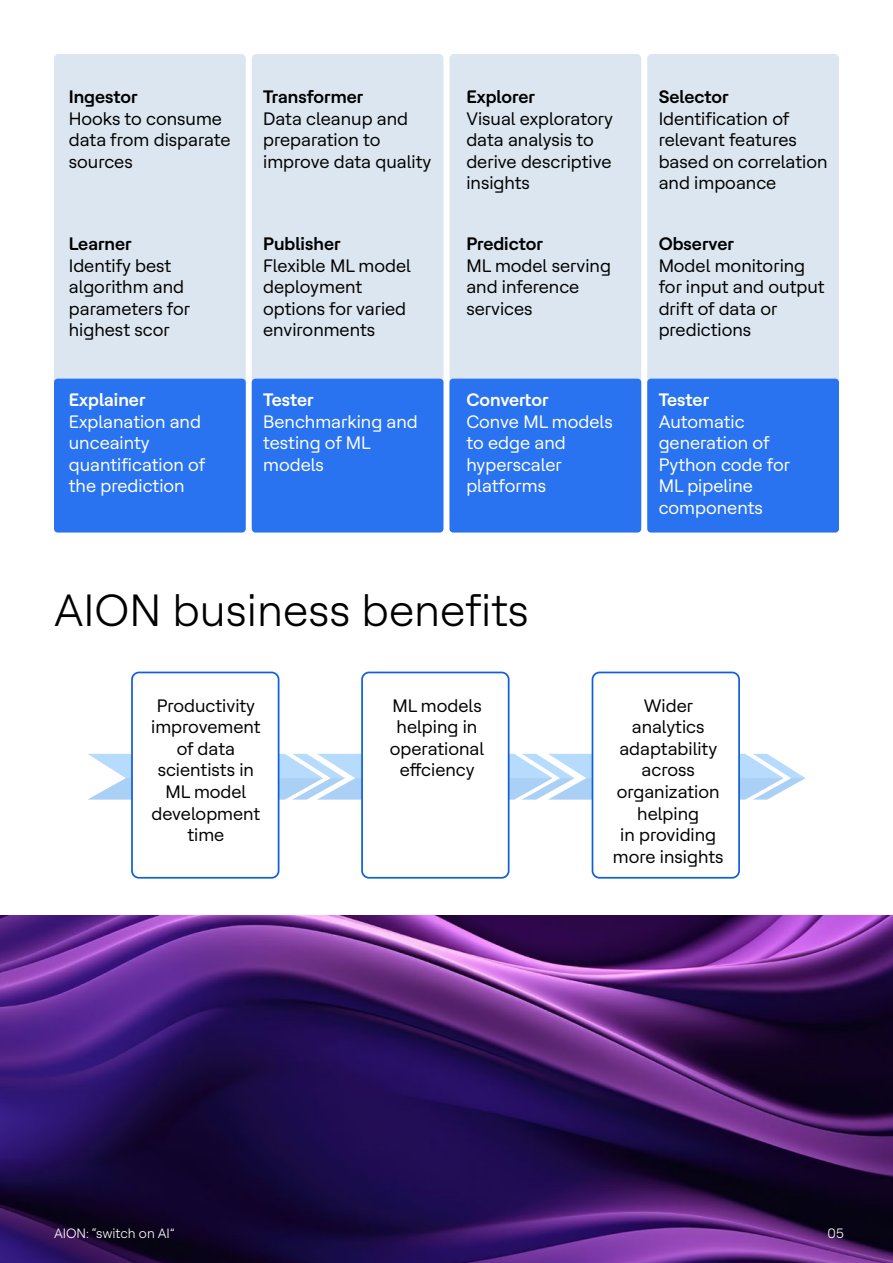
<style>
.page{position:relative;width:893px;height:1263px;background:#fff}
.page>*{position:absolute;margin:0;border:0;box-sizing:border-box;transform-origin:0 0}
.t1{font:45px "HCL Tech Roobert";color:#000}
.t2{font:18px/21.6px "HCL Tech Roobert";color:#000}
.t3{font:18px/21.6px "HCL Tech Roobert";color:#fff}
.t4{font:13.5px "HCL Tech Roobert";color:#fff}
</style>
<div class="page">
<svg style="left:88px;top:754px;width:717px;height:45px"></svg>
<div style="left:132px;top:672px;width:147px;height:206px;background:#fff;border-radius:7px"></div>
<div style="left:131px;top:672px;width:148px;height:207px;border:2px solid #0f5fdc;border-radius:7px"></div>
<div style="left:362px;top:672px;width:147px;height:206px;background:#fff;border-radius:7px"></div>
<div style="left:361px;top:672px;width:148px;height:207px;border:2px solid #0f5fdc;border-radius:7px"></div>
<div style="left:592px;top:672px;width:147px;height:206px;background:#fff;border-radius:7px"></div>
<div style="left:592px;top:672px;width:148px;height:207px;border:2px solid #0f5fdc;border-radius:7px"></div>
<img style="left:0;top:916px;width:893px;height:347px">
<div style="left:54px;top:54px;width:192px;height:472px;background:#dce6f0;border-radius:4px"></div>
<div style="left:252px;top:54px;width:191px;height:472px;background:#dce6f0;border-radius:4px"></div>
<div style="left:449px;top:54px;width:192px;height:472px;background:#dce6f0;border-radius:4px"></div>
<div style="left:647px;top:54px;width:192px;height:472px;background:#dce6f0;border-radius:4px"></div>
<div style="left:54px;top:379px;width:192px;height:154px;background:#2973f0;border-radius:4px"></div>
<div style="left:252px;top:379px;width:191px;height:154px;background:#2973f0;border-radius:4px"></div>
<div style="left:449px;top:379px;width:192px;height:154px;background:#2973f0;border-radius:4px"></div>
<div style="left:647px;top:379px;width:192px;height:154px;background:#2973f0;border-radius:4px"></div>
<p class="t2" style="left:69px;top:85px;width:163px">Ingestor<br>Hooks to consume data from disparate sources</p>
<p class="t2" style="left:69px;top:232px;width:123px">Learner<br>Identify best algorithm and parameters for highest scor</p>
<p class="t3" style="left:69px;top:388px;width:138px">Explainer<br>Explanation and unceainty quantification of the prediction</p>
<p class="t2" style="left:263px;top:85px;width:170px">Transformer<br>Data cleanup and preparation to improve data quality</p>
<p class="t2" style="left:263px;top:232px;width:149px">Publisher<br>Flexible ML model deployment options for varied environments</p>
<p class="t3" style="left:263px;top:388px;width:156px">Tester<br>Benchmarking and testing of ML models</p>
<p class="t2" style="left:466px;top:85px;width:148px">Explorer<br>Visual exploratory data analysis to derive descriptive insights</p>
<p class="t2" style="left:466px;top:232px;width:146px">Predictor<br>ML model serving and inference services</p>
<p class="t3" style="left:466px;top:388px;width:148px">Convertor<br>Conve ML models to edge and hyperscaler platforms</p>
<h1 class="t1" style="left:54px;top:579px;width:476px">AION business benefits</h1>
<p class="t2" style="left:659px;top:85px;width:170px">Selector<br>Identification of relevant features based on correlation and impoance</p>
<p class="t2" style="left:659px;top:232px;width:167px">Observer<br>Model monitoring for input and output drift of data or predictions</p>
<p class="t3" style="left:659px;top:388px;width:133px">Tester<br>Automatic generation of<br>Python code for<br>ML pipeline components</p>
<p class="t2" style="left:151px;top:693px;width:111px;text-align:center">Productivity improvement of data scientists in<br>ML model development time</p>
<p class="t2" style="left:613px;top:693px;width:112px;text-align:center">Wider analytics adaptability across organization helping<br>in providing more insights</p>
<p class="t2" style="left:390px;top:693px;width:96px;text-align:center">ML models helping in operational effciency</p>
<p class="t4" style="left:54px;top:1223px;width:122px">AION: “switch on AI”</p>
<p class="t4" style="left:828px;top:1223px;width:18px">05</p>
</div>
